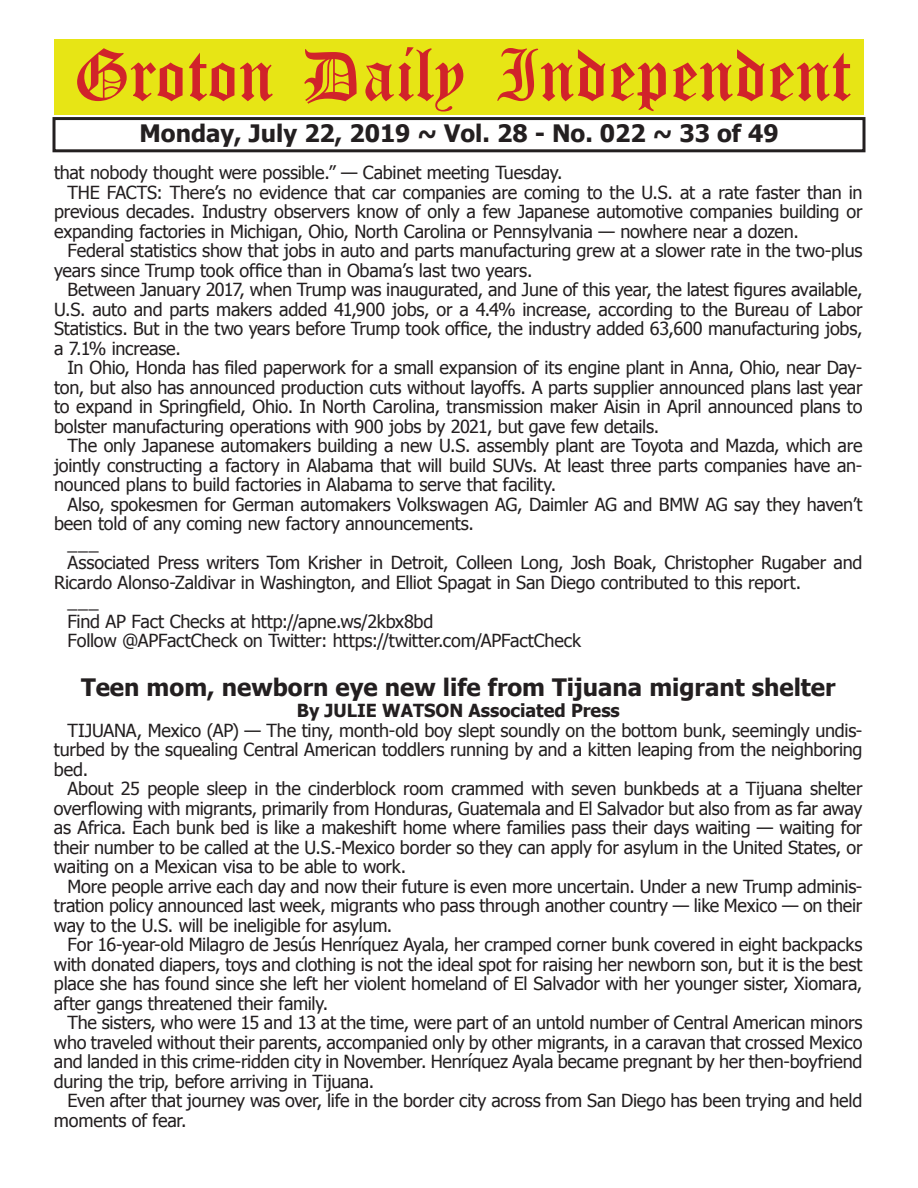
<style>
.page{position:relative;width:918px;height:1188px;background:#fff}
.page>*{position:absolute;margin:0;border:0;box-sizing:border-box;transform-origin:0 0}
.t1{font:54px "Old English Five";color:#d1232a}
.t2{font:700 24px "Tahoma";color:#231f20}
.t3{font:18px/19.5px "Tahoma";letter-spacing:-.01em;color:#231f20;text-align:justify}
.t4{font:700 18px "Tahoma";color:#231f20}
</style>
<div class="page">
<div style="left:52px;top:117px;width:814px;height:35px;border:3px solid #231f20"></div>
<div style="left:54px;top:40px;width:810px;height:75px;background:#e7e515"></div>
<h1 class="t1" style="left:73px;top:50px;width:779px">Groton Daily Independent</h1>
<h2 class="t2" style="left:139px;top:116px;width:641px">Monday, July 22, 2019 ~ Vol. 28 - No. 022 ~ 33 of 49</h2>
<p class="t3" style="left:54px;top:162px;width:510px">that nobody thought were possible.” — Cabinet meeting Tuesday.</p>
<p class="t3" style="left:68px;top:182px;width:797px">THE FACTS: There’s no evidence that car companies are coming to the U.S. at a rate faster than in</p>
<p class="t3" style="left:54px;top:201px;width:810px">previous decades. Industry observers know of only a few Japanese automotive companies building or</p>
<p class="t3" style="left:54px;top:221px;width:746px">expanding factories in Michigan, Ohio, North Carolina or Pennsylvania — nowhere near a dozen.</p>
<p class="t3" style="left:68px;top:240px;width:797px">Federal statistics show that jobs in auto and parts manufacturing grew at a slower rate in the two-plus</p>
<p class="t3" style="left:54px;top:260px;width:480px">years since Trump took office than in Obama’s last two years.</p>
<p class="t3" style="left:68px;top:279px;width:797px">Between January 2017, when Trump was inaugurated, and June of this year, the latest figures available,</p>
<p class="t3" style="left:54px;top:299px;width:810px">U.S. auto and parts makers added 41,900 jobs, or a 4.4% increase, according to the Bureau of Labor</p>
<p class="t3" style="left:54px;top:318px;width:810px">Statistics. But in the two years before Trump took office, the industry added 63,600 manufacturing jobs,</p>
<p class="t3" style="left:54px;top:338px;width:128px">a 7.1% increase.</p>
<p class="t3" style="left:68px;top:357px;width:796px">In Ohio, Honda has filed paperwork for a small expansion of its engine plant in Anna, Ohio, near Day-</p>
<p class="t3" style="left:54px;top:377px;width:810px">ton, but also has announced production cuts without layoffs. A parts supplier announced plans last year</p>
<p class="t3" style="left:54px;top:396px;width:810px">to expand in Springfield, Ohio. In North Carolina, transmission maker Aisin in April announced plans to</p>
<p class="t3" style="left:54px;top:416px;width:607px">bolster manufacturing operations with 900 jobs by 2021, but gave few details.</p>
<p class="t3" style="left:68px;top:435px;width:796px">The only Japanese automakers building a new U.S. assembly plant are Toyota and Mazda, which are</p>
<p class="t3" style="left:54px;top:455px;width:810px">jointly constructing a factory in Alabama that will build SUVs. At least three parts companies have an-</p>
<p class="t3" style="left:54px;top:474px;width:504px">nounced plans to build factories in Alabama to serve that facility.</p>
<p class="t3" style="left:68px;top:494px;width:797px">Also, spokesmen for German automakers Volkswagen AG, Daimler AG and BMW AG say they haven’t</p>
<p class="t3" style="left:54px;top:513px;width:422px">been told of any coming new factory announcements.</p>
<p class="t3" style="left:68px;top:533px;width:33px">___</p>
<p class="t3" style="left:68px;top:552px;width:797px">Associated Press writers Tom Krisher in Detroit, Colleen Long, Josh Boak, Christopher Rugaber and</p>
<p class="t3" style="left:54px;top:572px;width:749px">Ricardo Alonso-Zaldivar in Washington, and Elliot Spagat in San Diego contributed to this report.</p>
<p class="t3" style="left:68px;top:591px;width:33px">___</p>
<p class="t3" style="left:68px;top:611px;width:367px">Find AP Fact Checks at http://apne.ws/2kbx8bd</p>
<p class="t3" style="left:68px;top:630px;width:515px">Follow @APFactCheck on Twitter: https://twitter.com/APFactCheck</p>
<h2 class="t2" style="left:81px;top:670px;width:756px">Teen mom, newborn eye new life from Tijuana migrant shelter</h2>
<p class="t4" style="left:297px;top:698px;width:325px">By JULIE WATSON Associated Press</p>
<p class="t3" style="left:54px;top:720px;width:810px;text-indent:14px">TIJUANA, Mexico (AP) — The tiny, month-old boy slept soundly on the bottom bunk, seemingly undis&shy;turbed by the squealing Central American toddlers running by and a kitten leaping from the neighboring bed.</p>
<p class="t3" style="left:54px;top:778px;width:810px;text-indent:14px">About 25 people sleep in the cinderblock room crammed with seven bunkbeds at a Tijuana shelter overflowing with migrants, primarily from Honduras, Guatemala and El Salvador but also from as far away as Africa. Each bunk bed is like a makeshift home where families pass their days waiting — waiting for their number to be called at the U.S.-Mexico border so they can apply for asylum in the United States, or waiting on a Mexican visa to be able to work.</p>
<p class="t3" style="left:54px;top:876px;width:810px;text-indent:14px">More people arrive each day and now their future is even more uncertain. Under a new Trump adminis&shy;tration policy announced last week, migrants who pass through another country — like Mexico — on their way to the U.S. will be ineligible for asylum.</p>
<p class="t3" style="left:54px;top:934px;width:810px;text-indent:14px">For 16-year-old Milagro de Jesús Henríquez Ayala, her cramped corner bunk covered in eight backpacks with donated diapers, toys and clothing is not the ideal spot for raising her newborn son, but it is the best place she has found since she left her violent homeland of El Salvador with her younger sister, Xiomara, after gangs threatened their family.</p>
<p class="t3" style="left:54px;top:1012px;width:810px;text-indent:14px">The sisters, who were 15 and 13 at the time, were part of an untold number of Central American minors who traveled without their parents, accompanied only by other migrants, in a caravan that crossed Mexico and landed in this crime-ridden city in November. Henríquez Ayala became pregnant by her then-boyfriend during the trip, before arriving in Tijuana.</p>
<p class="t3" style="left:54px;top:1090px;width:810px;text-indent:14px">Even after that journey was over, life in the border city across from San Diego has been trying and held moments of fear.</p>
</div>
